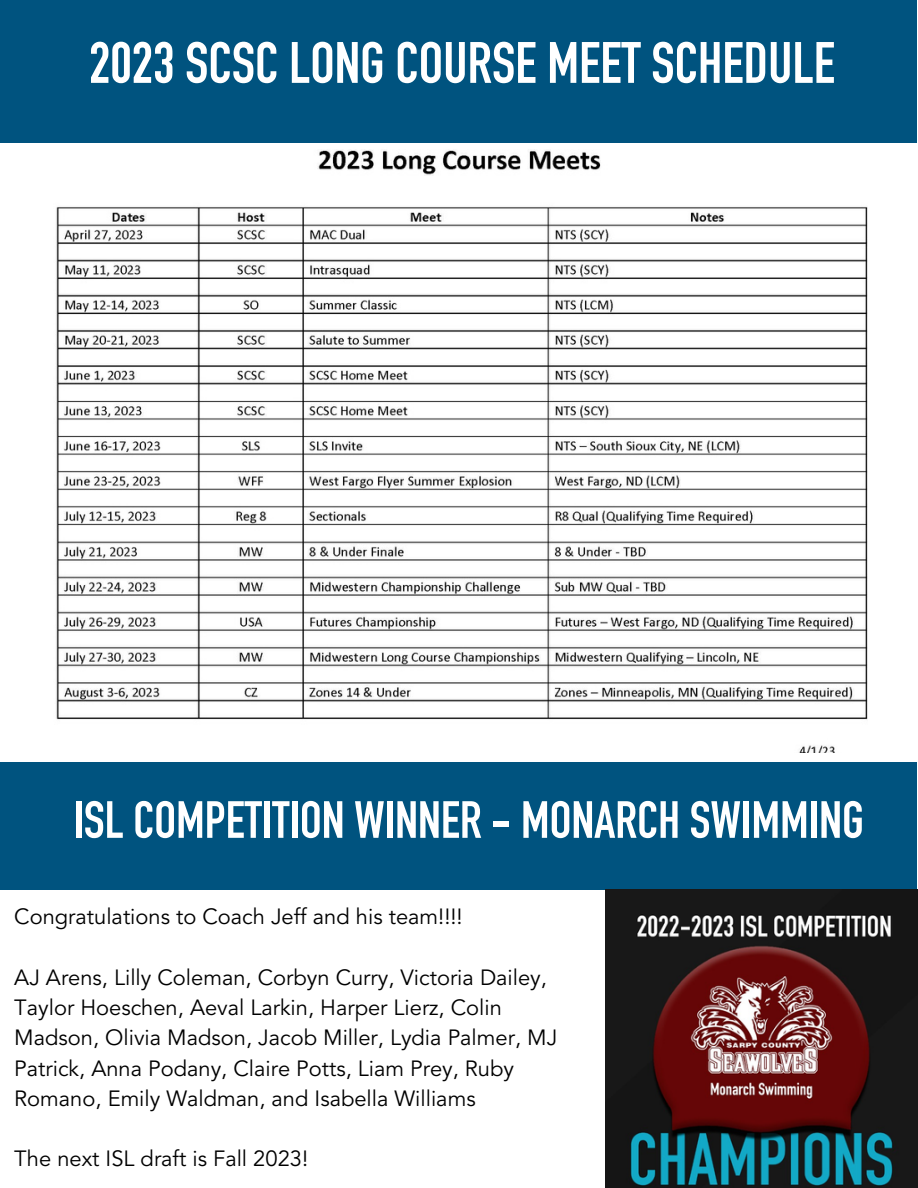
<style>
.page{position:relative;width:918px;height:1188px;background:#fff}
.page>*{position:absolute;margin:0;border:0;box-sizing:border-box;transform-origin:0 0}
.t1{font:700 57.3px "DIN Condensed";color:#fff}
.t2{font:700 51.45px "DIN Condensed";color:#fff}
.t3{font:21.9px/30.3px "Avenir LT Std";color:#000}
</style>
<div class="page">
<img style="left:0;top:142px;width:917px;height:611px">
<div style="left:0;top:0;width:917px;height:142px;background:#00537f"></div>
<div style="left:0;top:763px;width:917px;height:127px;background:#00537f"></div>
<img style="left:605px;top:890px;width:313px;height:298px">
<h1 class="t1" style="left:89px;top:42px;width:747px">2023 SCSC LONG COURSE MEET SCHEDULE</h1>
<h2 class="t2" style="left:73px;top:801px;width:792px">ISL COMPETITION WINNER - MONARCH SWIMMING</h2>
<p class="t3" style="left:14px;top:904px;width:450px">Congratulations to Coach Jeff and his team!!!!</p>
<p class="t3" style="left:14px;top:964px;width:544px">AJ Arens, Lilly Coleman, Corbyn Curry, Victoria Dailey, Taylor Hoeschen, Aeval Larkin, Harper Lierz, Colin Madson, Olivia Madson, Jacob Miller, Lydia Palmer, MJ Patrick, Anna Podany, Claire Potts, Liam Prey, Ruby Romano, Emily Waldman, and Isabella Williams</p>
<p class="t3" style="left:14px;top:1146px;width:295px">The next ISL draft is Fall 2023!</p>
</div>
